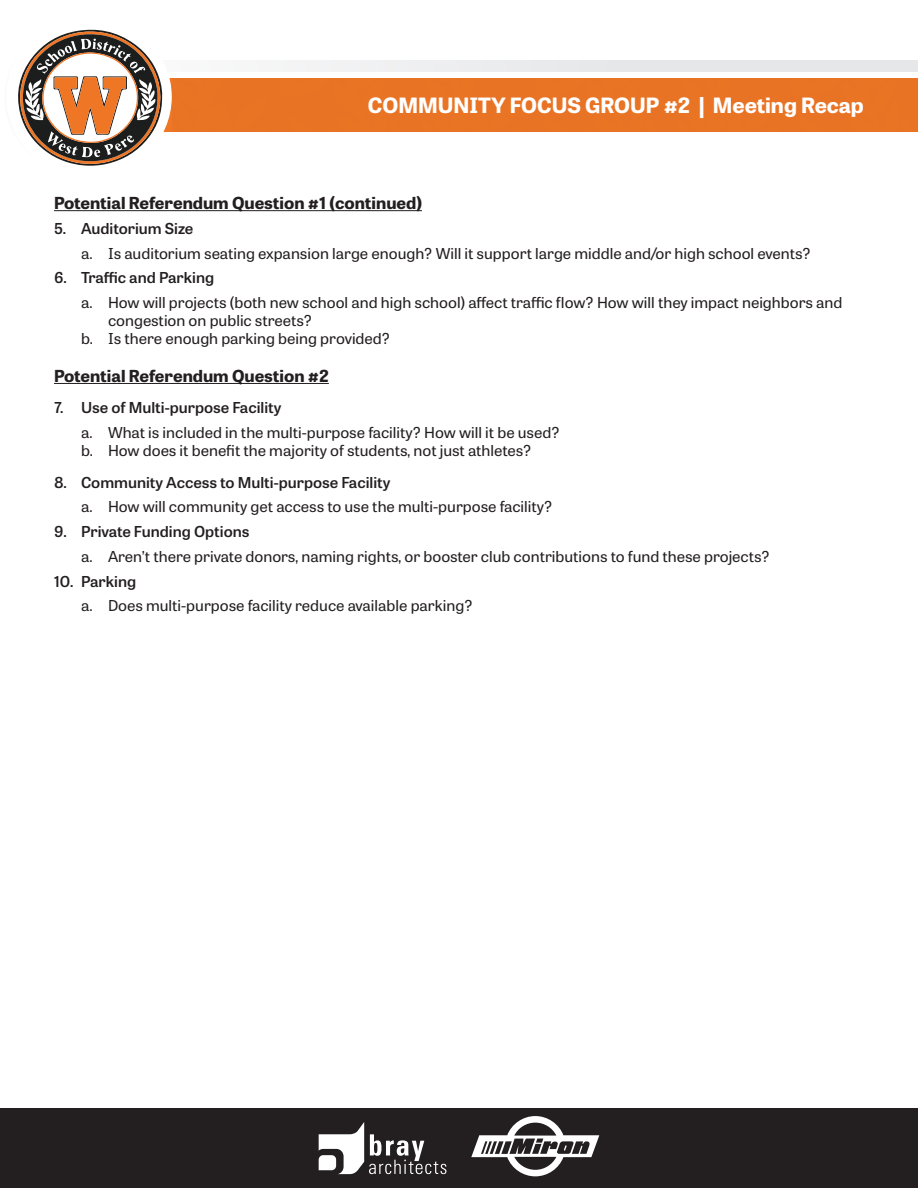
<style>
.page{position:relative;width:918px;height:1188px;background:#fff}
.page>*{position:absolute;margin:0;border:0;box-sizing:border-box;transform-origin:0 0}
.t1{font:700 21px "Tablet Gothic Wide";color:#fff}
.t2{font:700 16.5px "Tablet Gothic Wide";color:#231f20}
.t3{font:15px/18px "Tablet Gothic Wide";color:#231f20}
.t4{font:600 15px "Tablet Gothic Wide";color:#231f20}
</style>
<div class="page">
<div style="left:120px;top:60px;width:798px;height:12px;background:#e6e7e9"></div>
<div style="left:0;top:1108px;width:918px;height:80px;background:#231f20"></div>
<svg style="left:319px;top:1122px;width:127px;height:52px"></svg>
<svg style="left:471px;top:1116px;width:128px;height:61px"></svg>
<div style="left:173px;top:78px;width:745px;height:54px;background:#e97324"></div>
<div style="left:6px;top:17px;width:166px;height:160px;background:#fff;border-radius:50%"></div>
<svg style="left:18px;top:30px;width:144px;height:136px"></svg>
<hr style="left:54px;top:210px;width:368px;height:1px;background:#231f20">
<hr style="left:54px;top:383px;width:275px;height:1px;background:#231f20">
<h1 class="t1" style="left:368px;top:90px;width:498px">COMMUNITY FOCUS GROUP #2 | Meeting Recap</h1>
<p class="t2" style="left:54px;top:191px;width:370px">Potential Referendum Question #1 (continued)</p>
<p class="t4" style="left:54px;top:218px;width:141px">5. Auditorium Size</p>
<p class="t3" style="left:81px;top:243px;width:731px">a. Is auditorium seating expansion large enough? Will it support large middle and/or high school events?</p>
<p class="t4" style="left:54px;top:267px;width:162px">6. Traffic and Parking</p>
<p class="t3" style="left:81px;top:293px;width:763px">a. How will projects (both new school and high school) affect traffic flow? How will they impact neighbors and</p>
<p class="t3" style="left:108px;top:311px;width:206px">congestion on public streets?</p>
<p class="t3" style="left:81px;top:329px;width:311px">b. Is there enough parking being provided?</p>
<p class="t2" style="left:54px;top:364px;width:276px">Potential Referendum Question #2</p>
<p class="t4" style="left:54px;top:397px;width:229px">7. Use of Multi-purpose Facility</p>
<p class="t3" style="left:81px;top:423px;width:480px">a. What is included in the multi-purpose facility? How will it be used? b. How does it benefit the majority of students, not just athletes?</p>
<p class="t4" style="left:54px;top:471px;width:338px">8. Community Access to Multi-purpose Facility</p>
<p class="t3" style="left:81px;top:497px;width:473px">a. How will community get access to use the multi-purpose facility?</p>
<p class="t4" style="left:54px;top:521px;width:197px">9. Private Funding Options</p>
<p class="t3" style="left:81px;top:547px;width:690px">a. Aren’t there private donors, naming rights, or booster club contributions to fund these projects?</p>
<p class="t4" style="left:54px;top:570px;width:84px">10. Parking</p>
<p class="t3" style="left:81px;top:596px;width:393px">a. Does multi-purpose facility reduce available parking?</p>
</div>
